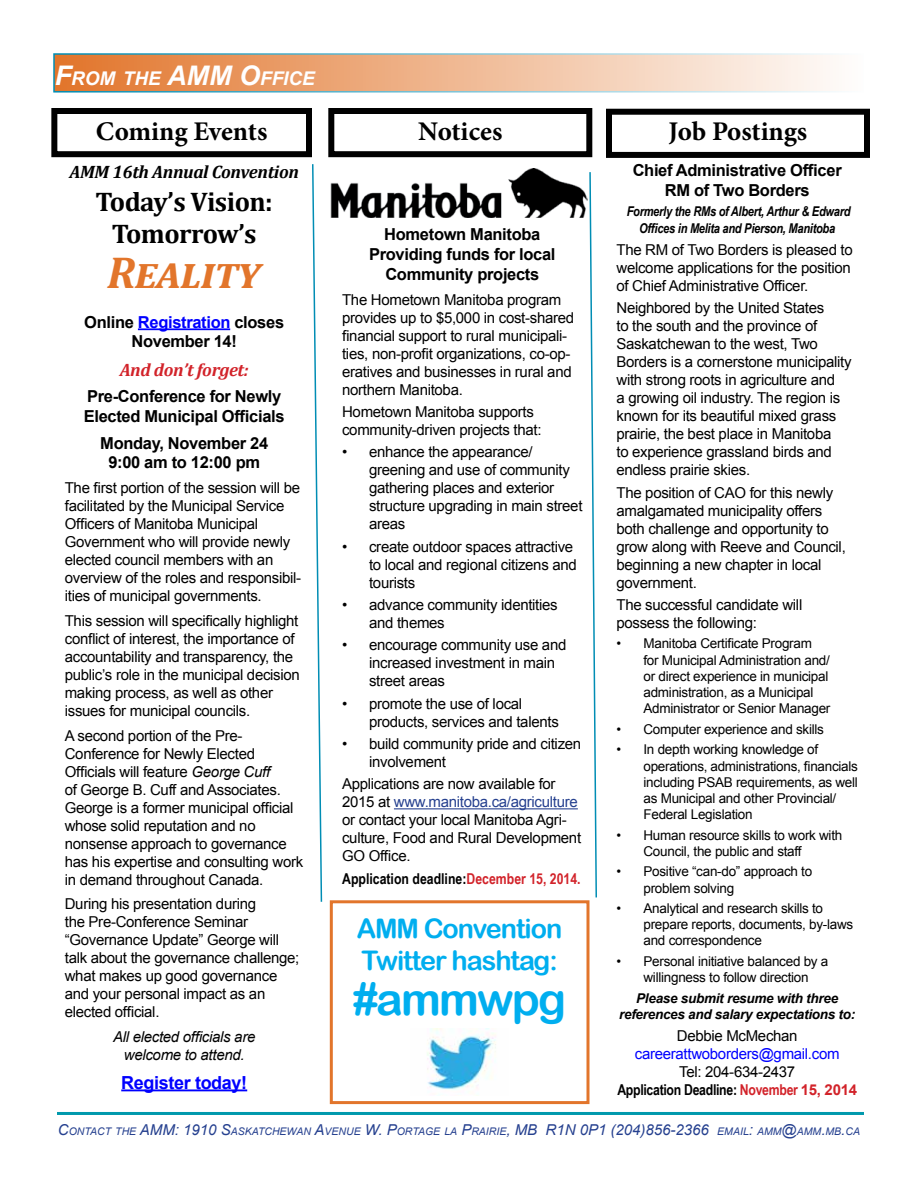
<style>
.page{position:relative;width:918px;height:1188px;background:#fff}
.page>*{position:absolute;margin:0;border:0;box-sizing:border-box;transform-origin:0 0}
.t1{font:italic 700 45px "Cambria";letter-spacing:-.02em;color:#e2752b}
.t2{font:45px "Arial Rounded MT Bold";letter-spacing:-.04em;color:#00aeef}
.t3{font:700 27px "Minion Pro";letter-spacing:-.005em;color:#000}
.t4{font:27px/32.4px "Arial Rounded MT Bold";letter-spacing:-.04em;color:#00aeef}
.t5{font:700 27px/32.4px "Cambria";letter-spacing:-.02em;color:#000;text-align:center}
.t6{font:italic 700 18.9px "Arial";color:#fff}
.t7{font:italic 700 18px "Cambria";letter-spacing:-.02em;color:#000}
.t8{font:italic 700 18px "Cambria";letter-spacing:-.02em;color:#d2232a}
.t9{font:700 18px "Arial";letter-spacing:-.02em;color:#00f}
.t10{font:700 16.5px/19.8px "Arial";letter-spacing:-.02em;color:#000;text-align:center}
.t11{font:15px/18px "Arial";letter-spacing:-.02em;color:#000}
.t12{font:italic 15px/18px "Arial";letter-spacing:-.02em;color:#000;text-align:center}
.t13{font:700 15px "Arial Narrow";color:#000}
.t14{font:700 15px "Arial Narrow";letter-spacing:-.02em;color:#000}
.t15{font:15px "Arial";letter-spacing:-.02em;color:#00f}
.t16{font:13.5px/16.2px "Arial";letter-spacing:-.02em;color:#000}
.t17{font:italic 700 13.5px/16.2px "Arial Narrow";letter-spacing:-.02em;color:#000;text-align:center}
.t18{font:italic 700 13.5px/16.2px "Arial";letter-spacing:-.02em;color:#000;text-align:center}
.t19{font:italic 10.5px "Arial";color:#25408f}
.s1{font-size:27px}
.s2{color:#00f}
.s3{font-style:italic}
.s4{color:#25408f}
.s5{color:#d2232a}
.s6{font-family:"Arial";color:#d2232a}
.s7{font-size:15px}
</style>
<div class="page">
<img style="left:427px;top:1028px;width:69px;height:62px">
<svg style="left:312px;top:164px;width:11px;height:738px"></svg>
<div style="left:328px;top:108px;width:264px;height:49px;border:6px solid #000"></div>
<div style="left:51px;top:108px;width:261px;height:49px;border:6px solid #000"></div>
<div style="left:606px;top:109px;width:264px;height:49px;border:6px solid #000"></div>
<hr style="left:57px;top:1112px;width:807px;height:3px;background:#0099ad">
<hr style="left:138px;top:328px;width:92px;height:2px;background:#00f">
<hr style="left:121px;top:1089px;width:126px;height:2px;background:#00f">
<div style="left:54px;top:54px;width:810px;height:38px;background:linear-gradient(to right,#e1742a,#fefdfd)"></div>
<svg style="left:589px;top:172px;width:8px;height:726px"></svg>
<hr style="left:394px;top:808px;width:184px;height:1px;background:#25408f">
<img style="left:331px;top:169px;width:256px;height:48px">
<div style="left:330px;top:900px;width:260px;height:204px;border:3px solid #e2752b"></div>
<p class="t6" style="left:55px;top:66px;width:261px"><span class="s1">F</span>ROM THE <span class="s1">AMM O</span>FFICE</p>
<h2 class="t3" style="left:96px;top:112px;width:173px">Coming Events</h2>
<h2 class="t3" style="left:418px;top:112px;width:86px">Notices</h2>
<h2 class="t3" style="left:669px;top:113px;width:140px">Job Postings</h2>
<p class="t7" style="left:70px;top:159px;width:231px">AMM 16th Annual Convention</p>
<h2 class="t5" style="left:96px;top:184px;width:179px">Today’s Vision:<br>Tomorrow’s</h2>
<h1 class="t1" style="left:107px;top:241px;width:156px">Reality</h1>
<p class="t10" style="left:84px;top:312px;width:201px">Online <span class="s2">Registration</span> closes<br>November 14!</p>
<p class="t8" style="left:120px;top:357px;width:130px">And don’t forget:</p>
<p class="t10" style="left:84px;top:387px;width:202px;text-align:left">Pre-Conference for Newly<br>Elected Municipal Officials</p>
<p class="t10" style="left:100px;top:433px;width:169px">Monday, November 24<br>9:00 am to 12:00 pm</p>
<p class="t11" style="left:65px;top:479px;width:238px">The first portion of the session will be facilitated by the Municipal Service Officers of Manitoba Municipal Government who will provide newly elected council members with an overview of the roles and responsibil&shy;ities of municipal governments.</p>
<p class="t11" style="left:65px;top:612px;width:237px">This session will specifically highlight conflict of interest, the importance of accountability and transparency, the public’s role in the municipal decision making process, as well as other issues for municipal councils.</p>
<p class="t11" style="left:65px;top:727px;width:240px">A second portion of the Pre-<br>Conference for Newly Elected<br>Officials will feature <span class="s3">George Cuff<br></span>of George B. Cuff and Associates.<br>George is a former municipal official whose solid reputation and no nonsense approach to governance has his expertise and consulting work in demand throughout Canada.</p>
<p class="t11" style="left:65px;top:895px;width:236px">During his presentation during<br>the Pre-Conference Seminar “Governance Update” George will talk about the governance challenge; what makes up good governance and your personal impact as an elected official.</p>
<p class="t12" style="left:113px;top:1028px;width:144px">All elected officials are welcome to attend.</p>
<p class="t9" style="left:121px;top:1070px;width:127px">Register today!</p>
<p class="t10" style="left:369px;top:225px;width:188px">Hometown Manitoba<br>Providing funds for local<br>Community projects</p>
<p class="t11" style="left:342px;top:291px;width:234px">The Hometown Manitoba program provides up to $5,000 in cost-shared financial support to rural municipali&shy;ties, non-profit organizations, co-op&shy;eratives and businesses in rural and northern Manitoba.</p>
<p class="t11" style="left:342px;top:403px;width:201px">Hometown Manitoba supports community-driven projects that:</p>
<p class="t11" style="left:369px;top:443px;width:215px;text-indent:-27px">• enhance the appearance/ greening and use of community gathering places and exterior structure upgrading in main street areas</p>
<p class="t11" style="left:369px;top:538px;width:209px;text-indent:-27px">• create outdoor spaces attractive to local and regional citizens and tourists</p>
<p class="t11" style="left:369px;top:596px;width:190px;text-indent:-27px">• advance community identities and themes</p>
<p class="t11" style="left:369px;top:636px;width:199px;text-indent:-27px">• encourage community use and increased investment in main street areas</p>
<p class="t11" style="left:369px;top:695px;width:191px;text-indent:-27px">• promote the use of local products, services and talents</p>
<p class="t11" style="left:369px;top:735px;width:214px;text-indent:-27px">• build community pride and citizen involvement</p>
<p class="t11" style="left:342px;top:775px;width:241px">Applications are now available for<br>2015 at <span class="s4">www.manitoba.ca/agriculture </span>or contact your local Manitoba Agri&shy;culture, Food and Rural Development<br>GO Office.</p>
<p class="t13" style="left:342px;top:867px;width:240px">Application deadline:<span class="s5">December 15, 2014.</span></p>
<h2 class="t4" style="left:357px;top:912px;width:207px">AMM Convention<br>Twitter hashtag:</h2>
<h1 class="t2" style="left:353px;top:973px;width:215px">#ammwpg</h1>
<p class="t10" style="left:633px;top:161px;width:211px">Chief Administrative Officer<br>RM of Two Borders</p>
<p class="t17" style="left:627px;top:203px;width:225px">Formerly the RMs of Albert, Arthur &amp; Edward<br>Offices in Melita and Pierson, Manitoba</p>
<p class="t11" style="left:616px;top:241px;width:238px">The RM of Two Borders is pleased to welcome applications for the position of Chief Administrative Officer.</p>
<p class="t11" style="left:616px;top:299px;width:237px">Neighbored by the United States<br>to the south and the province of Saskatchewan to the west, Two Borders is a cornerstone municipality with strong roots in agriculture and<br>a growing oil industry. The region is known for its beautiful mixed grass prairie, the best place in Manitoba<br>to experience grassland birds and endless prairie skies.</p>
<p class="t11" style="left:616px;top:484px;width:231px">The position of CAO for this newly amalgamated municipality offers both challenge and opportunity to grow along with Reeve and Council, beginning a new chapter in local government.</p>
<p class="t11" style="left:616px;top:596px;width:187px">The successful candidate will possess the following:</p>
<p class="t16" style="left:644px;top:636px;width:188px;text-indent:-27px">• Manitoba Certificate Program for Municipal Administration and/ or direct experience in municipal administration, as a Municipal Administrator or Senior Manager</p>
<p class="t16" style="left:616px;top:721px;width:209px">• Computer experience and skills</p>
<p class="t16" style="left:644px;top:742px;width:216px;text-indent:-27px">• In depth working knowledge of operations, administrations, financials including PSAB requirements, as well as Municipal and other Provincial/ Federal Legislation</p>
<p class="t16" style="left:644px;top:827px;width:200px;text-indent:-27px">• Human resource skills to work with<br>Council, the public and staff</p>
<p class="t16" style="left:644px;top:864px;width:170px;text-indent:-27px">• Positive “can-do” approach to problem solving</p>
<p class="t16" style="left:644px;top:900px;width:211px;text-indent:-27px">• Analytical and research skills to prepare reports, documents, by-laws and correspondence</p>
<p class="t16" style="left:616px;top:953px;width:213px;text-align:center">• Personal initiative balanced by a willingness to follow direction</p>
<p class="t18" style="left:619px;top:990px;width:238px">Please submit resume with three references and salary expectations to:</p>
<p class="t11" style="left:677px;top:1027px;width:122px">Debbie McMechan</p>
<p class="t15" style="left:635px;top:1044px;width:206px">careerattwoborders@gmail.com</p>
<p class="t11" style="left:679px;top:1063px;width:118px">Tel: 204-634-2437</p>
<p class="t14" style="left:617px;top:1079px;width:241px">Application Deadline: <span class="s5">November</span> <span class="s6">15, 2014</span></p>
<p class="t19" style="left:58px;top:1125px;width:804px"><span class="s7">C</span>ONTACT THE <span class="s7">AMM: 1910 S</span>ASKATCHEWAN <span class="s7">A</span>VENUE <span class="s7">W. P</span>ORTAGE LA <span class="s7">P</span>RAIRIE<span class="s7">, MB R1N 0P1 (204)856-2366</span> EMAIL<span class="s7">:</span> AMM<span class="s7">@</span>AMM<span class="s7">.</span>MB <span class="s7">.</span>CA</p>
</div>
